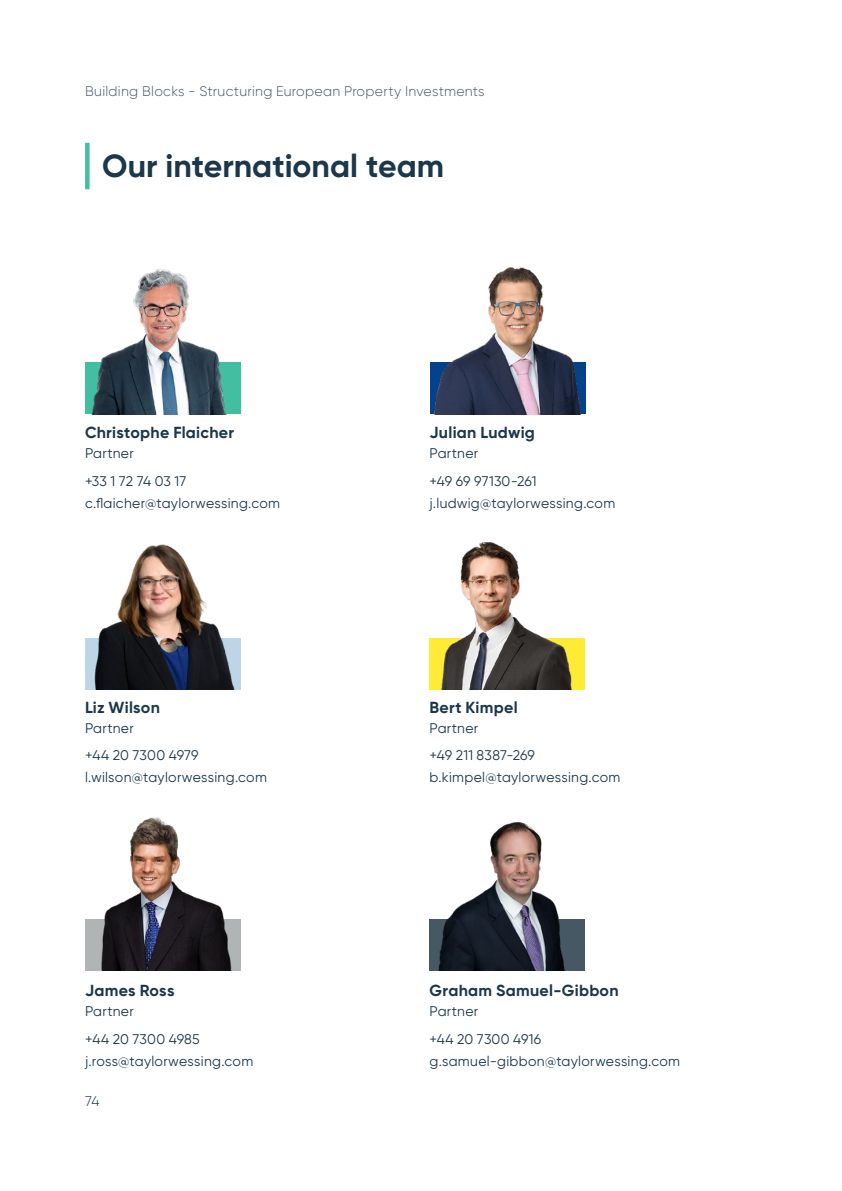
<style>
.page{position:relative;width:842px;height:1191px;background:#fff}
.page>*{position:absolute;margin:0;border:0;box-sizing:border-box;transform-origin:0 0}
.Heading_1{font:700 32px "Gilroy";color:#1a374b}
.Contact_Name{font:700 16px "Gilroy";letter-spacing:.02em;color:#1a374b}
.Contact_Email___Phone{font:14px "Gilroy";letter-spacing:.02em;color:#1a374b}
.Header_L{font:300 14px "Gilroy";letter-spacing:.02em;color:#475865}
.Contact_Title{font:14px "Gilroy";letter-spacing:.025em;color:#1a374b}
.t1{font:300 14px "Gilroy";color:#1a374b}
</style>
<div class="page">
<div style="left:85px;top:637px;width:156px;height:52px;background:#bed5e7"></div>
<div style="left:85px;top:143px;width:5px;height:46px;background:#42bea0"></div>
<div style="left:430px;top:362px;width:156px;height:52px;background:#05428c"></div>
<div style="left:429px;top:637px;width:156px;height:52px;background:#ffea36"></div>
<div style="left:429px;top:918px;width:156px;height:52px;background:#475865"></div>
<div style="left:85px;top:362px;width:156px;height:52px;background:#42bea0"></div>
<div style="left:85px;top:918px;width:156px;height:52px;background:#b1b4b5"></div>
<img style="left:435px;top:267px;width:146px;height:147px">
<img style="left:432px;top:542px;width:147px;height:147px">
<img style="left:429px;top:822px;width:147px;height:148px">
<img style="left:87px;top:817px;width:147px;height:153px">
<img style="left:94px;top:544px;width:144px;height:145px">
<img style="left:92px;top:268px;width:134px;height:146px">
<p class="Header_L" style="left:85px;top:83px;width:401px">Building Blocks - Structuring European Property Investments</p>
<p class="Heading_1" style="left:102px;top:146px;width:344px">Our international team</p>
<p class="Contact_Name" style="left:85px;top:422px;width:151px">Christophe Flaicher</p>
<p class="Contact_Title" style="left:85px;top:444px;width:50px">Partner</p>
<p class="Contact_Email___Phone" style="left:85px;top:472px;width:103px">+33 1 72 74 03 17</p>
<p class="Contact_Email___Phone" style="left:85px;top:494px;width:197px">c.flaicher@taylorwessing.com</p>
<p class="Contact_Name" style="left:85px;top:697px;width:76px">Liz Wilson</p>
<p class="Contact_Title" style="left:85px;top:719px;width:50px">Partner</p>
<p class="Contact_Email___Phone" style="left:85px;top:747px;width:115px">+44 20 7300 4979</p>
<p class="Contact_Email___Phone" style="left:85px;top:769px;width:183px">l.wilson@taylorwessing.com</p>
<p class="Contact_Name" style="left:85px;top:980px;width:91px">James Ross</p>
<p class="Contact_Title" style="left:85px;top:1002px;width:50px">Partner</p>
<p class="Contact_Email___Phone" style="left:85px;top:1030px;width:116px">+44 20 7300 4985</p>
<p class="Contact_Email___Phone" style="left:85px;top:1052px;width:170px">j.ross@taylorwessing.com</p>
<p class="t1" style="left:85px;top:1092px;width:16px">74</p>
<p class="Contact_Name" style="left:429px;top:422px;width:107px">Julian Ludwig</p>
<p class="Contact_Title" style="left:429px;top:444px;width:50px">Partner</p>
<p class="Contact_Email___Phone" style="left:429px;top:472px;width:108px">+49 69 97130-261</p>
<p class="Contact_Email___Phone" style="left:429px;top:494px;width:187px">j.ludwig@taylorwessing.com</p>
<p class="Contact_Name" style="left:429px;top:697px;width:90px">Bert Kimpel</p>
<p class="Contact_Title" style="left:429px;top:719px;width:50px">Partner</p>
<p class="Contact_Email___Phone" style="left:429px;top:747px;width:107px">+49 211 8387-269</p>
<p class="Contact_Email___Phone" style="left:429px;top:769px;width:192px">b.kimpel@taylorwessing.com</p>
<p class="Contact_Name" style="left:429px;top:980px;width:191px">Graham Samuel-Gibbon</p>
<p class="Contact_Title" style="left:429px;top:1002px;width:50px">Partner</p>
<p class="Contact_Email___Phone" style="left:429px;top:1030px;width:113px">+44 20 7300 4916</p>
<p class="Contact_Email___Phone" style="left:429px;top:1052px;width:252px">g.samuel-gibbon@taylorwessing.com</p>
</div>
